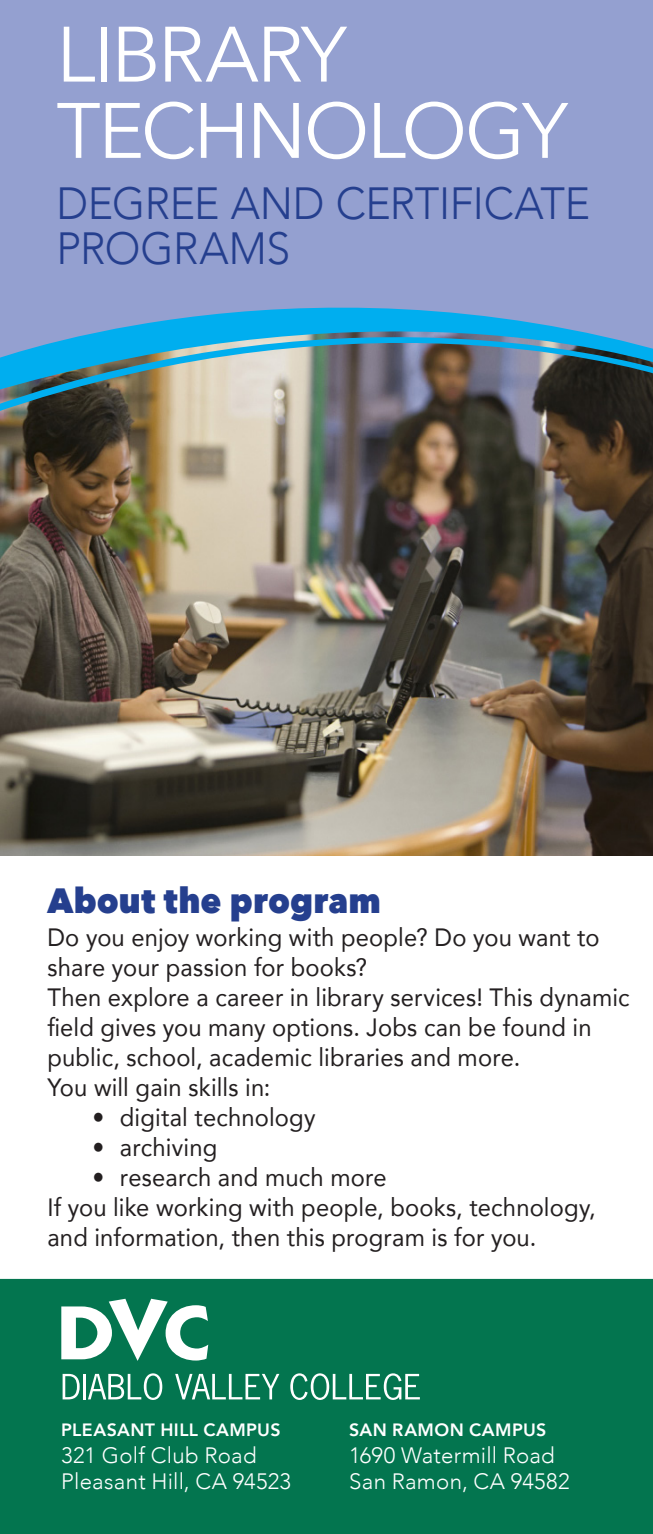
<style>
.page{position:relative;width:653px;height:1534px;background:#fff}
.page>*{position:absolute;margin:0;border:0;box-sizing:border-box;transform-origin:0 0}
.E_small_head{font:77.5px "Avenir Next";letter-spacing:-.03em;color:#fff}
.E_small_head-2{font:300 45px/45px "Avenir";letter-spacing:-.01em;color:#253f8e;scale:.95 1}
.E_small_head-3{font:800 35px "Avenir Next";letter-spacing:.005em;color:#253f8e;scale:.95 1}
.bullets{font:25px/30px "Avenir";letter-spacing:.005em;color:#231f20;scale:.95 1}
.t1{font:300 22.25px "Avenir";letter-spacing:.01em;color:#fff}
.t2{font:800 17.75px "Avenir";letter-spacing:.02em;color:#fff}
</style>
<div class="page">
<img style="left:0;top:415px;width:653px;height:440px">
<div style="left:0;top:0;width:653px;height:243px;background:#94a0d0"></div>
<div style="left:0;top:243px;width:653px;height:35px;background:#94a0d0"></div>
<svg style="left:0;top:278px;width:653px;height:137px;background:#678fab"></svg>
<div style="left:0;top:1278px;width:653px;height:255px;background:#03754f"></div>
<svg style="left:61px;top:1298px;width:147px;height:62px"></svg>
<svg style="left:63px;top:1373px;width:17px;height:26px"></svg>
<hr style="left:83px;top:1373px;width:3px;height:26px;background:#fff">
<svg style="left:88px;top:1373px;width:74px;height:26px"></svg>
<svg style="left:175px;top:1373px;width:104px;height:26px"></svg>
<svg style="left:290px;top:1373px;width:130px;height:26px"></svg>
<p class="E_small_head" style="left:56px;top:-11px;width:292px">LIBRARY</p>
<p class="E_small_head" style="left:56px;top:65px;width:513px">TECHNOLOGY</p>
<p class="E_small_head-2" style="left:56px;top:181px;width:563px">DEGREE AND CERTIFICATE<br>PROGRAMS</p>
<p class="E_small_head-3" style="left:47px;top:878px;width:353px">About the program</p>
<p class="bullets" style="left:47px;top:921px;width:583px">Do you enjoy working with people? Do you want to share your passion for books?</p>
<p class="bullets" style="left:47px;top:981px;width:614px">Then explore a career in library services! This dynamic field gives you many options. Jobs can be found in public, school, academic libraries and more.</p>
<p class="bullets" style="left:47px;top:1071px;width:236px">You will gain skills in:</p>
<p class="bullets" style="left:92px;top:1101px;width:236px">• digital technology</p>
<p class="bullets" style="left:92px;top:1131px;width:133px">• archiving</p>
<p class="bullets" style="left:92px;top:1161px;width:311px">• research and much more</p>
<p class="bullets" style="left:47px;top:1191px;width:579px">If you like working with people, books, technology, and information, then this program is for you.</p>
<p class="t2" style="left:61px;top:1415px;width:221px">PLEASANT HILL CAMPUS</p>
<p class="t1" style="left:61px;top:1441px;width:197px">321 Golf Club Road</p>
<p class="t1" style="left:61px;top:1468px;width:231px">Pleasant Hill, CA 94523</p>
<p class="t2" style="left:349px;top:1415px;width:199px">SAN RAMON CAMPUS</p>
<p class="t1" style="left:349px;top:1441px;width:207px">1690 Watermill Road</p>
<p class="t1" style="left:349px;top:1468px;width:222px">San Ramon, CA 94582</p>
</div>
